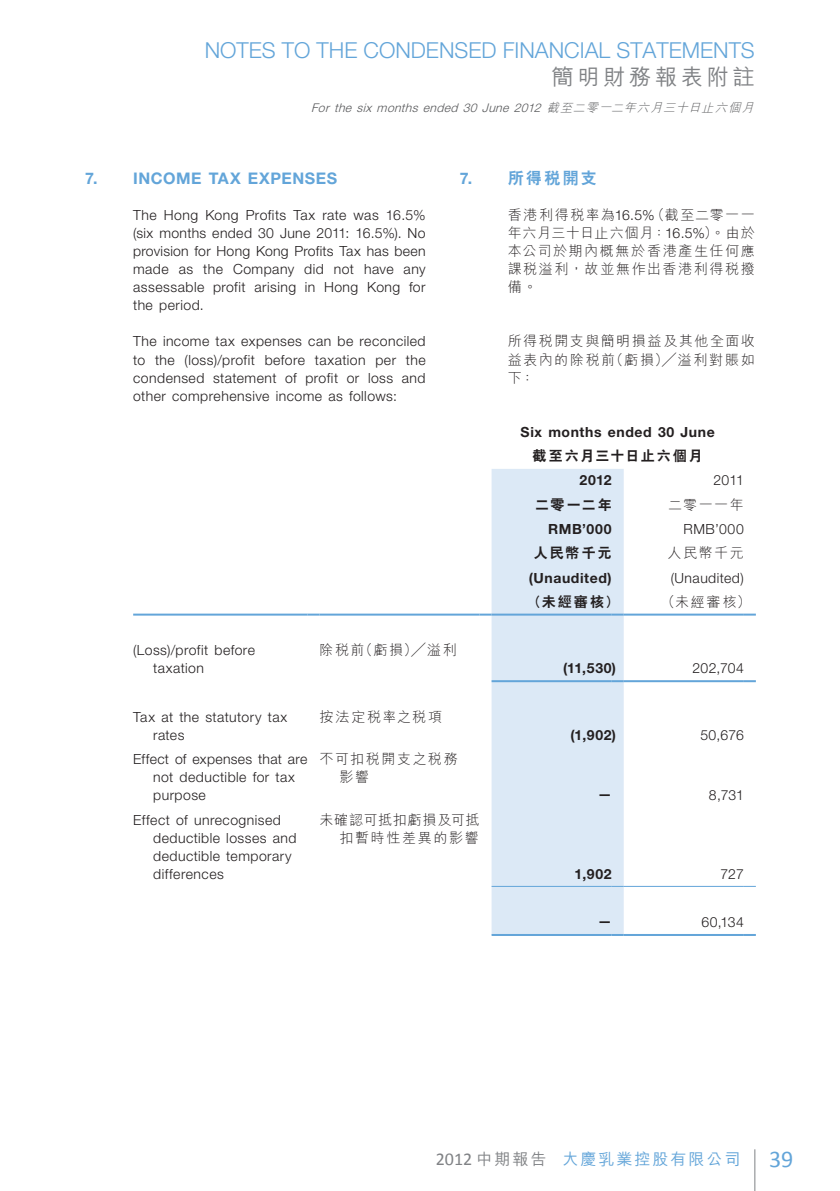
<style>
.page{position:relative;width:840px;height:1191px;background:#fff}
.page>*{position:absolute;margin:0;border:0;box-sizing:border-box;transform-origin:0 0}
.t1{font:300 22px "Helvetica Neue LT Std";color:#63a5d9}
.t2{font:500 22px "M Hei HK";letter-spacing:.175em;color:#808285}
.t3{font:500 16px "M Hei HK";letter-spacing:.125em;color:#63a5d9}
._03_H1{font:700 16px "Helvetica Neue LT Std";letter-spacing:.035em;color:#63a5d9}
._03_H1-2{font:800 16px "C Hei 2 HK";letter-spacing:.135em;color:#63a5d9}
._12___P2{font:300 14px/18px "Helvetica Neue LT Std";letter-spacing:.035em;color:#231f20;text-align:justify}
._15_Table_Stub{font:300 14px/18px "Helvetica Neue LT Std";letter-spacing:.03em;color:#231f20}
._12___P2-2{font:300 14px/18px "M Hei HK";letter-spacing:.11em;color:#231f20;text-align:justify}
._31_table_tab_6pt{font:700 14px "Helvetica Neue LT Std";letter-spacing:.04em;color:#231f20}
._31_table_tab_6pt-2{font:300 14px "Helvetica Neue LT Std";letter-spacing:.025em;color:#231f20}
._15_Table_Stub-2{font:300 14px/18px "M Hei HK";letter-spacing:.11em;color:#231f20}
._31_table_tab_6pt-3{font:800 14px "C Hei 2 HK";letter-spacing:.14em;color:#231f20}
._15_Table_Stub-3{font:300 14px/18px "M Hei HK";letter-spacing:.075em;color:#231f20;text-align:right}
._31_table_tab_6pt-4{font:300 14px "M Hei HK";letter-spacing:.11em;color:#231f20}
.t4{font:italic 300 12px "Helvetica Neue LT Std";color:#57585a}
.s1{font-family:"M Hei HK"}
.s2{font-family:"Helvetica Neue LT Std";font-weight:700}
.s3{font-family:"Helvetica Neue LT Std"}
.s4{font-family:"Calibri";font-weight:400;font-size:18px;color:#808285}
.s5{color:#808285}
.s6{font-family:"Calibri";font-weight:400;font-size:24px}
</style>
<div class="page">
<hr style="left:754px;top:1149px;width:1px;height:42px;background:#808285">
<div style="left:491px;top:469px;width:132px;height:465px;background:#dce9f6"></div>
<hr style="left:133px;top:613px;width:174px;height:2px;background:#63a5d9">
<svg style="left:307px;top:613px;width:12px;height:2px"></svg>
<hr style="left:319px;top:613px;width:160px;height:2px;background:#63a5d9">
<svg style="left:479px;top:613px;width:12px;height:2px"></svg>
<hr style="left:491px;top:613px;width:120px;height:2px;background:#63a5d9">
<svg style="left:611px;top:613px;width:12px;height:2px"></svg>
<hr style="left:623px;top:613px;width:120px;height:2px;background:#63a5d9">
<svg style="left:743px;top:613px;width:12px;height:2px"></svg>
<hr style="left:491px;top:680px;width:120px;height:2px;background:#63a5d9">
<svg style="left:611px;top:680px;width:12px;height:2px"></svg>
<hr style="left:623px;top:680px;width:120px;height:2px;background:#63a5d9">
<svg style="left:743px;top:680px;width:12px;height:2px"></svg>
<hr style="left:491px;top:934px;width:120px;height:2px;background:#63a5d9">
<svg style="left:611px;top:934px;width:12px;height:2px"></svg>
<hr style="left:623px;top:934px;width:120px;height:2px;background:#63a5d9">
<svg style="left:743px;top:934px;width:12px;height:2px"></svg>
<hr style="left:491px;top:886px;width:120px;height:1px;background:#63a5d9">
<svg style="left:611px;top:886px;width:12px;height:1px"></svg>
<hr style="left:623px;top:886px;width:120px;height:1px;background:#63a5d9">
<svg style="left:743px;top:886px;width:12px;height:1px"></svg>
<h1 class="t1" style="left:205px;top:37px;width:551px">NOTES TO THE CONDENSED FINANCIAL STATEMENTS</h1>
<h1 class="t2" style="left:551px;top:61px;width:204px">簡明財務報表附註</h1>
<p class="t4" style="left:311px;top:100px;width:448px">For the six months ended 30 June 2012 <span class="s1">截至二零一二年六月三十日止六個月</span></p>
<p class="_03_H1" style="left:85px;top:169px;width:253px">7. INCOME TAX EXPENSES</p>
<p class="_12___P2" style="left:133px;top:206px;width:294px">The Hong Kong Profits Tax rate was 16.5% (six months ended 30 June 2011: 16.5%). No provision for Hong Kong Profits Tax has been made as the Company did not have any assessable profit arising in Hong Kong for the period.</p>
<p class="_12___P2" style="left:133px;top:332px;width:294px">The income tax expenses can be reconciled to the (loss)/profit before taxation per the condensed statement of profit or loss and other comprehensive income as follows:</p>
<p class="_03_H1-2" style="left:459px;top:168px;width:138px"><span class="s2">7.</span> 所得稅開支</p>
<p class="_12___P2-2" style="left:507px;top:206px;width:248px">香港利得稅率為<span class="s3">16.5%</span>（截至二零一一年六月三十日止六個月：<span class="s3">16.5%</span>）。由於本公司於期內概無於香港產生任何應課稅溢利，故並無作出香港利得稅撥備。</p>
<p class="_12___P2-2" style="left:507px;top:332px;width:248px">所得稅開支與簡明損益及其他全面收益表內的除稅前（虧損）╱溢利對賬如下：</p>
<p class="_31_table_tab_6pt" style="left:520px;top:423px;width:195px">Six months ended 30 June</p>
<p class="_31_table_tab_6pt-3" style="left:532px;top:446px;width:172px">截至六月三十日止六個月</p>
<p class="_31_table_tab_6pt" style="left:579px;top:472px;width:34px">2012</p>
<p class="_31_table_tab_6pt-2" style="left:713px;top:472px;width:32px">2011</p>
<p class="_31_table_tab_6pt-3" style="left:535px;top:495px;width:78px">二零一二年</p>
<p class="_31_table_tab_6pt-4" style="left:668px;top:495px;width:77px">二零一一年</p>
<p class="_31_table_tab_6pt" style="left:547px;top:520px;width:65px">RMB’000</p>
<p class="_31_table_tab_6pt-2" style="left:683px;top:520px;width:62px">RMB’000</p>
<p class="_31_table_tab_6pt-3" style="left:533px;top:544px;width:79px">人民幣千元</p>
<p class="_31_table_tab_6pt-4" style="left:667px;top:543px;width:78px">人民幣千元</p>
<p class="_31_table_tab_6pt" style="left:528px;top:569px;width:84px">(Unaudited)</p>
<p class="_31_table_tab_6pt-2" style="left:670px;top:569px;width:75px">(Unaudited)</p>
<p class="_31_table_tab_6pt-3" style="left:527px;top:592px;width:93px">（未經審核）</p>
<p class="_31_table_tab_6pt-4" style="left:660px;top:592px;width:91px">（未經審核）</p>
<p class="_15_Table_Stub" style="left:153px;top:641px;width:103px;text-indent:-20px">(Loss)/profit before taxation</p>
<p class="_15_Table_Stub-2" style="left:319px;top:640px;width:139px">除稅前（虧損）╱溢利</p>
<p class="_15_Table_Stub" style="left:153px;top:707px;width:135px;text-indent:-20px">Tax at the statutory tax rates</p>
<p class="_15_Table_Stub-2" style="left:319px;top:707px;width:124px">按法定稅率之稅項</p>
<p class="_15_Table_Stub" style="left:153px;top:750px;width:156px;text-indent:-20px">Effect of expenses that are not deductible for tax purpose</p>
<p class="_15_Table_Stub-2" style="left:339px;top:749px;width:120px;text-indent:-20px">不可扣稅開支之稅務影響</p>
<p class="_15_Table_Stub" style="left:153px;top:810px;width:145px;text-indent:-20px">Effect of unrecognised deductible losses and deductible temporary differences</p>
<p class="_15_Table_Stub-3" style="left:319px;top:810px;width:161px">未確認可抵扣虧損及可抵扣暫時性差異的影響</p>
<p class="_31_table_tab_6pt" style="left:562px;top:660px;width:54px">(11,530)</p>
<p class="_31_table_tab_6pt-2" style="left:692px;top:660px;width:53px">202,704</p>
<p class="_31_table_tab_6pt" style="left:570px;top:726px;width:47px">(1,902)</p>
<p class="_31_table_tab_6pt-2" style="left:700px;top:726px;width:45px">50,676</p>
<p class="_31_table_tab_6pt" style="left:597px;top:785px;width:15px">—</p>
<p class="_31_table_tab_6pt-2" style="left:708px;top:786px;width:36px">8,731</p>
<p class="_31_table_tab_6pt" style="left:574px;top:865px;width:39px">1,902</p>
<p class="_31_table_tab_6pt-2" style="left:720px;top:865px;width:25px">727</p>
<p class="_31_table_tab_6pt" style="left:597px;top:912px;width:15px">—</p>
<p class="_31_table_tab_6pt-2" style="left:701px;top:913px;width:44px">60,134</p>
<p class="t3" style="left:435px;top:1147px;width:359px"><span class="s4">2012</span> <span class="s5">中期報告</span> 大慶乳業控股有限公司 <span class="s6">39</span></p>
</div>
